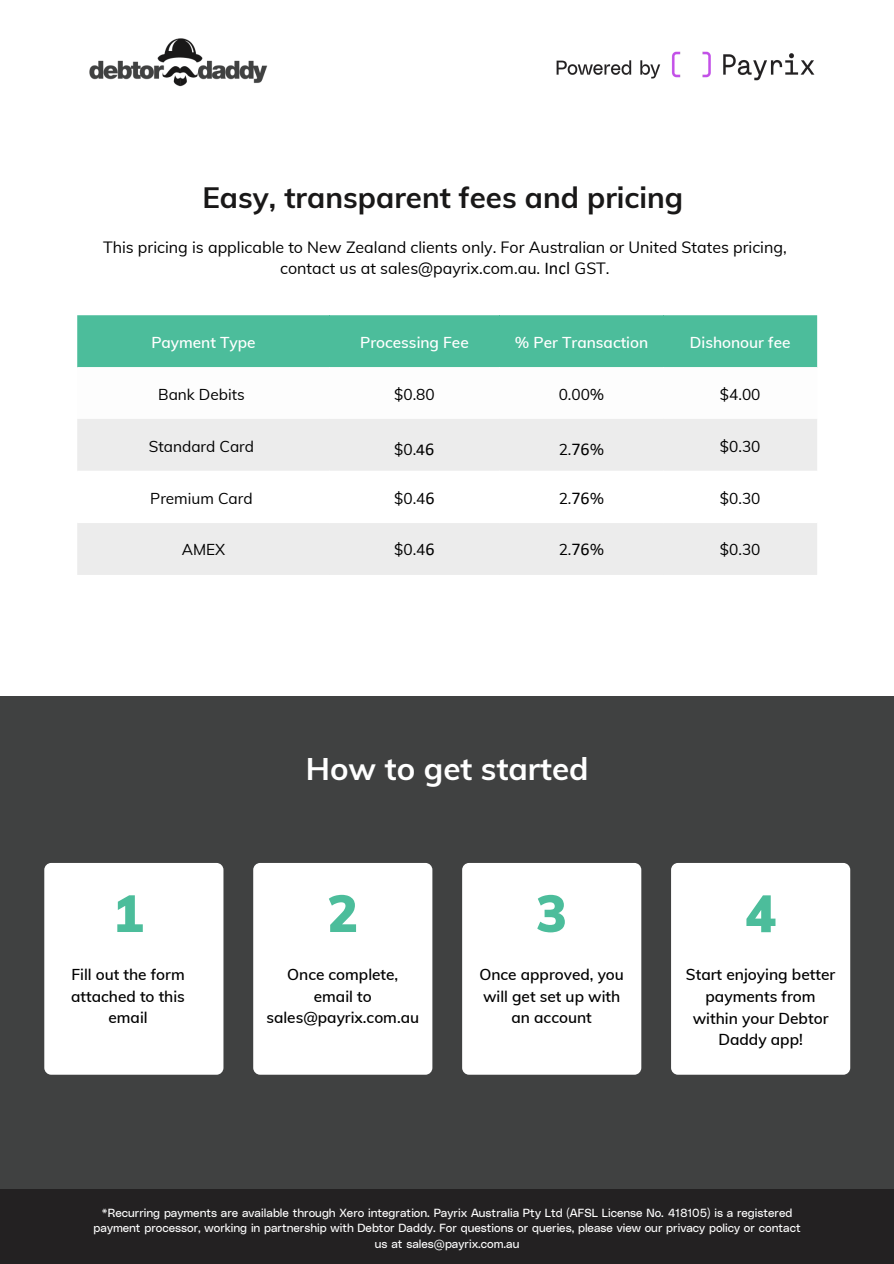
<style>
.page{position:relative;width:894px;height:1264px;background:#fff}
.page>*{position:absolute;margin:0;border:0;box-sizing:border-box;transform-origin:0 0}
.t1{font:900 51.75px "Muli";color:#4cbd9b}
.t2{font:900 51.45px "Muli";color:#4cbd9b}
.t3{font:700 31.35px "Muli";color:#fff}
.t4{font:700 29.4px "Muli";color:#191818}
.t5{font:16.05px/21.5px "Muli";color:#000;text-align:center}
.t6{font:600 15.45px/21.5px "Muli";color:#000;text-align:center}
.t7{font:15.45px "Muli";color:#000}
.t8{font:600 15.45px "Muli";color:#fff}
.t9{font:11.7px/15.6px "Poly Sans Neutral";color:#fff;text-align:center}
.s1{font-family:"Calibri";font-size:18px}
.s2{font-family:"Consolas";font-size:16.2px}
</style>
<div class="page">
<div style="left:0;top:695px;width:893px;height:510px;background:#404141"></div>
<img style="left:89px;top:38px;width:178px;height:49px">
<img style="left:556px;top:51px;width:259px;height:30px">
<div style="left:77px;top:315px;width:739px;height:53px;background:#4cbd9b"></div>
<div style="left:77px;top:419px;width:739px;height:155px;background:#ececec"></div>
<svg style="left:77px;top:470px;width:739px;height:53px"></svg>
<div style="left:44px;top:863px;width:179px;height:211px;background:#fff;border-radius:7px"></div>
<div style="left:253px;top:863px;width:179px;height:211px;background:#fff;border-radius:7px"></div>
<div style="left:462px;top:863px;width:179px;height:211px;background:#fff;border-radius:7px"></div>
<div style="left:671px;top:863px;width:179px;height:211px;background:#fff;border-radius:7px"></div>
<div style="left:0;top:1188px;width:893px;height:75px;background:#232122"></div>
<p class="t4" style="left:202px;top:178px;width:482px">Easy, transparent fees and pricing</p>
<p class="t5" style="left:103px;top:236px;width:685px">This pricing is applicable to New Zealand clients only. For Australian or United States pricing, contact us at sales@payrix.com.au. <span class="s1">Incl</span> GST.</p>
<p class="t8" style="left:151px;top:333px;width:106px">Payment Type</p>
<p class="t8" style="left:360px;top:333px;width:110px">Processing Fee</p>
<p class="t8" style="left:515px;top:333px;width:135px">% Per Transaction</p>
<p class="t8" style="left:689px;top:333px;width:102px">Dishonour fee</p>
<p class="t7" style="left:158px;top:384px;width:88px">Bank Debits</p>
<p class="t7" style="left:394px;top:384px;width:42px">$0.80</p>
<p class="t7" style="left:558px;top:384px;width:47px">0.00%</p>
<p class="t7" style="left:719px;top:384px;width:42px">$4.00</p>
<p class="t7" style="left:149px;top:436px;width:107px">Standard Card</p>
<p class="t7" style="left:394px;top:440px;width:42px">$0.<span class="s2">4</span><span class="s1">6</span></p>
<p class="t7" style="left:558px;top:440px;width:47px">2.<span class="s1">76</span>%</p>
<p class="t7" style="left:719px;top:436px;width:42px">$0.30</p>
<p class="t7" style="left:150px;top:488px;width:104px">Premium Card</p>
<p class="t7" style="left:394px;top:488px;width:42px">$0.4<span class="s1">6</span></p>
<p class="t7" style="left:558px;top:488px;width:47px">2.<span class="s1">76</span>%</p>
<p class="t7" style="left:719px;top:488px;width:42px">$0.30</p>
<p class="t7" style="left:182px;top:540px;width:45px">AMEX</p>
<p class="t7" style="left:394px;top:540px;width:42px">$0.4<span class="s1">6</span></p>
<p class="t7" style="left:558px;top:540px;width:47px">2.<span class="s1">76</span>%</p>
<p class="t7" style="left:719px;top:540px;width:42px">$0.30</p>
<p class="t2" style="left:112px;top:880px;width:32px">1</p>
<p class="t6" style="left:71px;top:963px;width:115px">Fill out the form attached to this email</p>
<p class="t3" style="left:306px;top:748px;width:284px">How to get started</p>
<p class="t2" style="left:327px;top:880px;width:32px">2</p>
<p class="t2" style="left:536px;top:880px;width:32px">3</p>
<p class="t6" style="left:479px;top:963px;width:146px">Once approved, you will get set up with an account</p>
<p class="t6" style="left:266px;top:963px;width:154px">Once complete, email to sales@payrix.com.au</p>
<p class="t1" style="left:744px;top:880px;width:33px">4</p>
<p class="t6" style="left:685px;top:963px;width:151px">Start enjoying better payments from within your Debtor<br>Daddy app!</p>
<p class="t9" style="left:94px;top:1204px;width:708px">*Recurring payments are available through Xero integration. Payrix Australia Pty Ltd (AFSL License No. 418105) is a registered payment processor, working in partnership with Debtor Daddy. For questions or queries, please view our privacy policy or contact us at sales@payrix.com.au</p>
</div>
